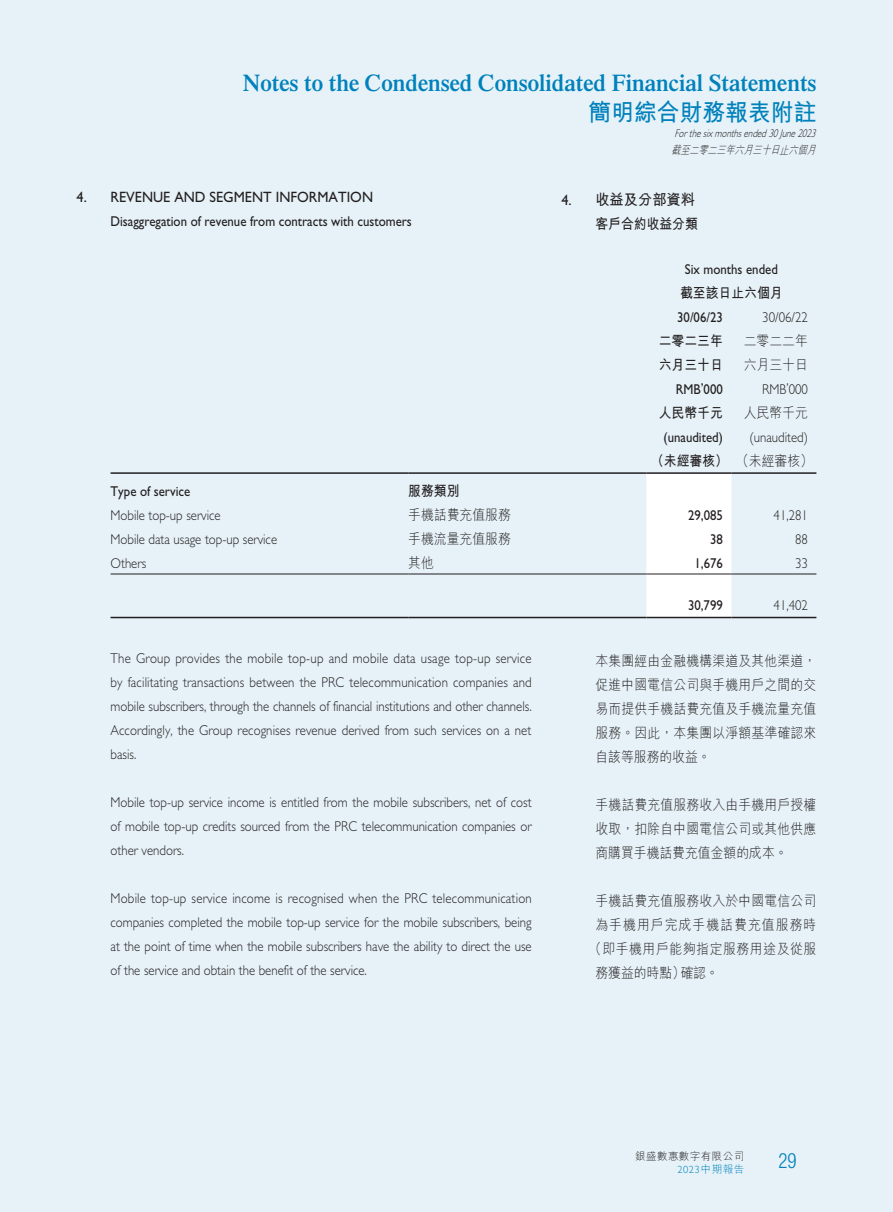
<style>
.page{position:relative;width:893px;height:1212px;background:#e6f2f8}
.page>*{position:absolute;margin:0;border:0;box-sizing:border-box;transform-origin:0 0}
.t1{font:600 24px "Times LT Std";color:#0081bb;scale:.95 1}
.t2{font:700 24px "M Hei HK";color:#0081bb;scale:.95 1}
.t3{font:300 condensed 21px "Helvetica Neue LT Std";color:#0081bb;scale:.9 1}
.t4{font:15px "Gill Sans Std";color:#231f20;scale:.95 1}
.t5{font:700 15px "M Hei HK";color:#231f20;scale:.95 1}
.t6{font:300 14.25px/24px "Gill Sans Std";color:#231f20;text-align:justify;scale:.9 1}
.t7{font:300 14.25px/24px "M Hei HK";letter-spacing:.015em;color:#231f20;text-align:justify;scale:.9 1}
.t8{font:14.25px "Gill Sans Std";color:#231f20;scale:.9 1}
.t9{font:700 14.25px "M Hei HK";color:#231f20;scale:.9 1}
.t10{font:300 14.25px "M Hei HK";letter-spacing:.045em;color:#231f20;scale:.9 1}
.t11{font:300 14.25px "M Hei HK";letter-spacing:.085em;color:#231f20;scale:.9 1}
.t12{font:italic 300 11.25px "Gill Sans Std";color:#231f20;scale:.8 1}
.t13{font:italic 300 11.25px "M Hei HK";color:#231f20;scale:.8 1}
.t14{font:300 10.5px "M Hei HK";letter-spacing:.04em;color:#231f20}
.t15{font:300 10.5px "Gill Sans Std";color:#0081bb}
.s1{font-weight:300}
.s2{font-family:"Gill Sans Std";font-weight:400}
.s3{font-family:"M Hei HK"}
</style>
<div class="page">
<div style="left:646px;top:474px;width:85px;height:143px;background:#fff"></div>
<hr style="left:111px;top:472px;width:297px;height:2px;background:#231f20">
<hr style="left:408px;top:472px;width:238px;height:2px;background:#231f20">
<hr style="left:646px;top:472px;width:85px;height:2px;background:#231f20">
<hr style="left:731px;top:472px;width:85px;height:2px;background:#231f20">
<hr style="left:111px;top:574px;width:297px;height:1px;background:#231f20">
<hr style="left:408px;top:574px;width:238px;height:1px;background:#231f20">
<hr style="left:646px;top:574px;width:85px;height:1px;background:#231f20">
<hr style="left:731px;top:574px;width:85px;height:1px;background:#231f20">
<hr style="left:111px;top:617px;width:297px;height:1px;background:#231f20">
<hr style="left:408px;top:617px;width:238px;height:1px;background:#231f20">
<hr style="left:646px;top:617px;width:85px;height:1px;background:#231f20">
<hr style="left:731px;top:617px;width:85px;height:1px;background:#231f20">
<h1 class="t1" style="left:243px;top:68px;width:606px">Notes to the Condensed Consolidated Financial Statements</h1>
<h1 class="t2" style="left:588px;top:94px;width:242px">簡明綜合財務報表附註</h1>
<p class="t12" style="left:675px;top:127px;width:182px">Forthesixmonthsended30June2023</p>
<p class="t13" style="left:671px;top:144px;width:185px">截至二零二三年六月三十日止六個月</p>
<p class="t4" style="left:77px;top:188px;width:314px">4. REVENUE AND SEGMENT INFORMATION</p>
<p class="t8" style="left:111px;top:213px;width:336px">Disaggregation of revenue from contracts with customers</p>
<p class="t8" style="left:685px;top:261px;width:105px">Six months ended</p>
<p class="t9" style="left:680px;top:282px;width:115px">截至該日止六個月</p>
<p class="t8" style="left:677px;top:309px;width:52px">30/06/23</p>
<p class="t6" style="left:762px;top:305px;width:52px">30/06/22</p>
<p class="t9" style="left:659px;top:330px;width:73px">二零二三年</p>
<p class="t7" style="left:744px;top:328px;width:73px">二零二二年</p>
<p class="t9" style="left:659px;top:354px;width:73px">六月三十日</p>
<p class="t7" style="left:744px;top:352px;width:73px">六月三十日</p>
<p class="t8" style="left:676px;top:381px;width:54px">RMB’000</p>
<p class="t6" style="left:762px;top:377px;width:52px">RMB’000</p>
<p class="t9" style="left:659px;top:402px;width:73px">人民幣千元</p>
<p class="t7" style="left:744px;top:400px;width:73px">人民幣千元</p>
<p class="t8" style="left:664px;top:429px;width:67px">(unaudited)</p>
<p class="t6" style="left:749px;top:425px;width:66px">(unaudited)</p>
<p class="t9" style="left:651px;top:450px;width:181px">（未經審核） <span class="s1">（未經審核）</span></p>
<p class="t8" style="left:111px;top:483px;width:90px">Type of service</p>
<p class="t9" style="left:408px;top:480px;width:58px">服務類別</p>
<p class="t6" style="left:111px;top:503px;width:124px">Mobile top-up service</p>
<p class="t7" style="left:408px;top:503px;width:116px">手機話費充值服務</p>
<p class="t8" style="left:688px;top:507px;width:40px">29,085</p>
<p class="t6" style="left:774px;top:503px;width:40px">41,281</p>
<p class="t6" style="left:111px;top:527px;width:187px">Mobile data usage top-up service</p>
<p class="t7" style="left:408px;top:527px;width:115px">手機流量充值服務</p>
<p class="t8" style="left:710px;top:531px;width:16px">38</p>
<p class="t6" style="left:795px;top:527px;width:16px">88</p>
<p class="t6" style="left:111px;top:551px;width:41px">Others</p>
<p class="t7" style="left:408px;top:551px;width:30px">其他</p>
<p class="t8" style="left:694px;top:555px;width:33px">1,676</p>
<p class="t6" style="left:795px;top:551px;width:16px">33</p>
<p class="t8" style="left:688px;top:597px;width:40px">30,799</p>
<p class="t6" style="left:774px;top:593px;width:40px">41,402</p>
<p class="t5" style="left:561px;top:188px;width:142px"><span class="s2">4.</span> 收益及分部資料</p>
<p class="t9" style="left:595px;top:213px;width:115px">客戶合約收益分類</p>
<p class="t6" style="left:111px;top:646px;width:469px">The Group provides the mobile top-up and mobile data usage top-up service by facilitating transactions between the PRC telecommunication companies and mobile subscribers, through the channels of financial institutions and other channels.<br>Accordingly, the Group recognises revenue derived from such services on a net basis.</p>
<p class="t6" style="left:111px;top:790px;width:469px">Mobile top-up service income is entitled from the mobile subscribers, net of cost of mobile top-up credits sourced from the PRC telecommunication companies or other vendors.</p>
<p class="t6" style="left:111px;top:886px;width:469px">Mobile top-up service income is recognised when the PRC telecommunication companies completed the mobile top-up service for the mobile subscribers, being at the point of time when the mobile subscribers have the ability to direct the use of the service and obtain the benefit of the service.</p>
<p class="t7" style="left:595px;top:649px;width:247px">本集團經由金融機構渠道及其他渠道，促進中國電信公司與手機用戶之間的交易而提供手機話費充值及手機流量充值服務。因此，本集團以淨額基準確認來自該等服務的收益。</p>
<p class="t7" style="left:595px;top:793px;width:247px">手機話費充值服務收入由手機用戶授權收取，扣除自中國電信公司或其他供應商購買手機話費充值金額的成本。</p>
<p class="t7" style="left:595px;top:889px;width:247px">手機話費充值服務收入於中國電信公司</p>
<p class="t11" style="left:595px;top:917px;width:247px">為手機用戶完成手機話費充值服務時</p>
<p class="t10" style="left:589px;top:941px;width:254px">（即手機用戶能夠指定服務用途及從服</p>
<p class="t7" style="left:595px;top:961px;width:139px">務獲益的時點）確認。</p>
<p class="t14" style="left:635px;top:1150px;width:110px">銀盛數惠數字有限公司</p>
<p class="t15" style="left:678px;top:1164px;width:68px">2023<span class="s3">中期報告</span></p>
<h2 class="t3" style="left:778px;top:1148px;width:22px">29</h2>
</div>
